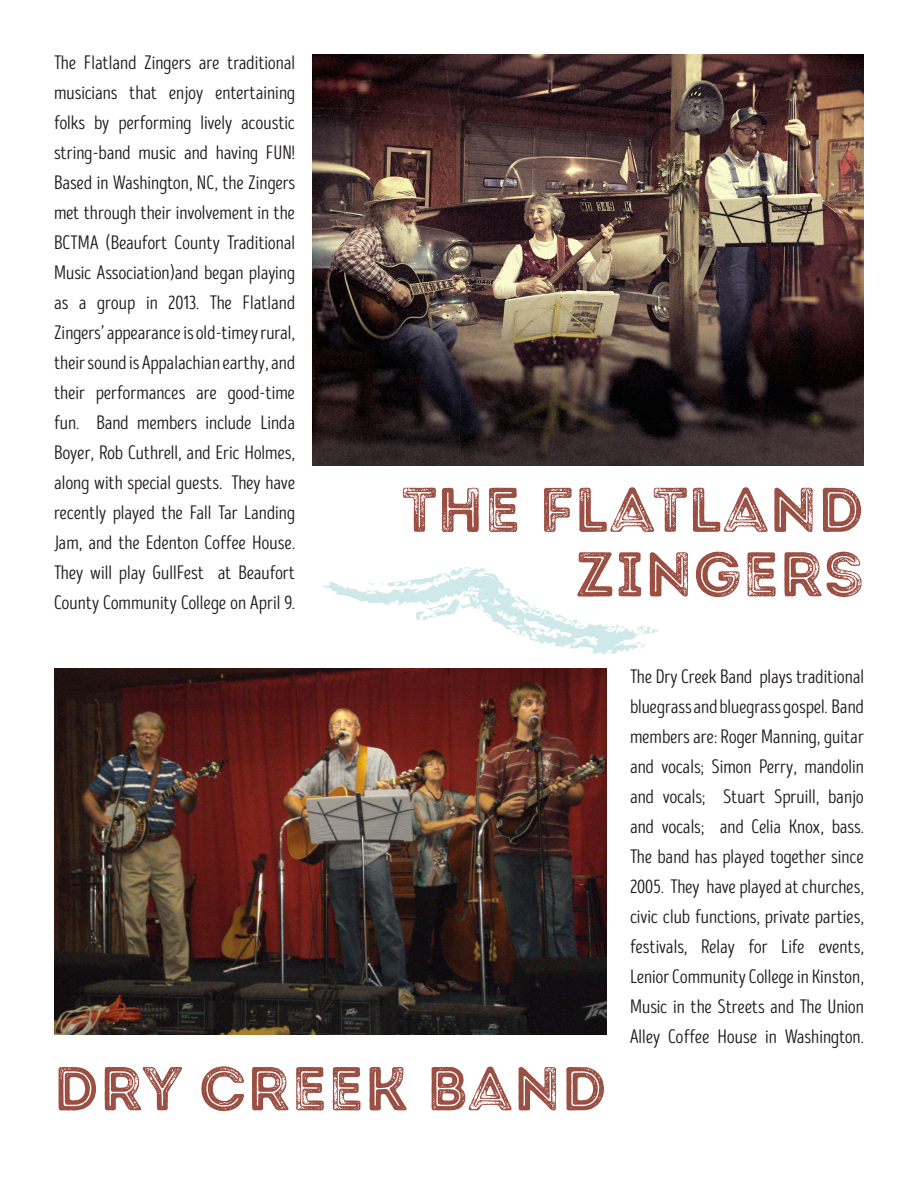
<style>
.page{position:relative;width:918px;height:1188px;background:#fff}
.page>*{position:absolute;margin:0;border:0;box-sizing:border-box;transform-origin:0 0}
.t1{font:63px/64.5px "Intro Rust G Base 2 Line";letter-spacing:.015em;color:#9b4f43;text-align:right}
.t2{font:61.8px "Intro Rust G Base 2 Line";letter-spacing:.02em;color:#9b4f43}
.biotext{font:19.5px/30px "Intro Head R Base";color:#231f20;text-align:justify}
</style>
<div class="page">
<img style="left:312px;top:54px;width:552px;height:412px">
<img style="left:54px;top:669px;width:553px;height:366px">
<svg style="left:322px;top:567px;width:338px;height:88px"></svg>
<p class="biotext" style="left:54px;top:48px;width:243px">The Flatland Zingers are traditional musicians that enjoy entertaining folks by performing lively acoustic string-band music and having FUN!<br>Based in Washington, NC, the Zingers met through their involvement in the BCTMA (Beaufort County Traditional Music Association)and began playing as a group in 2013. The Flatland Zingers’ appearance is old-timey rural, their sound is Appalachian earthy, and their performances are good-time fun. Band members include Linda Boyer, Rob Cuthrell, and Eric Holmes, along with special guests. They have recently played the Fall Tar Landing Jam, and the Edenton Coffee House.<br>They will play GullFest at Beaufort County Community College on April 9.</p>
<p class="t1" style="left:402px;top:479px;width:464px">THE FLATLAND<br>ZINGERS</p>
<p class="biotext" style="left:630px;top:662px;width:236px">The Dry Creek Band plays traditional bluegrass and bluegrass gospel. Band members are: Roger Manning, guitar and vocals; Simon Perry, mandolin and vocals; Stuart Spruill, banjo and vocals; and Celia Knox, bass.<br>The band has played together since 2005. They have played at churches, civic club functions, private parties, festivals, Relay for Life events, Lenior Community College in Kinston, Music in the Streets and The Union Alley Coffee House in Washington.</p>
<p class="t2" style="left:54px;top:1049px;width:554px">DRY CREEK BAND</p>
</div>
